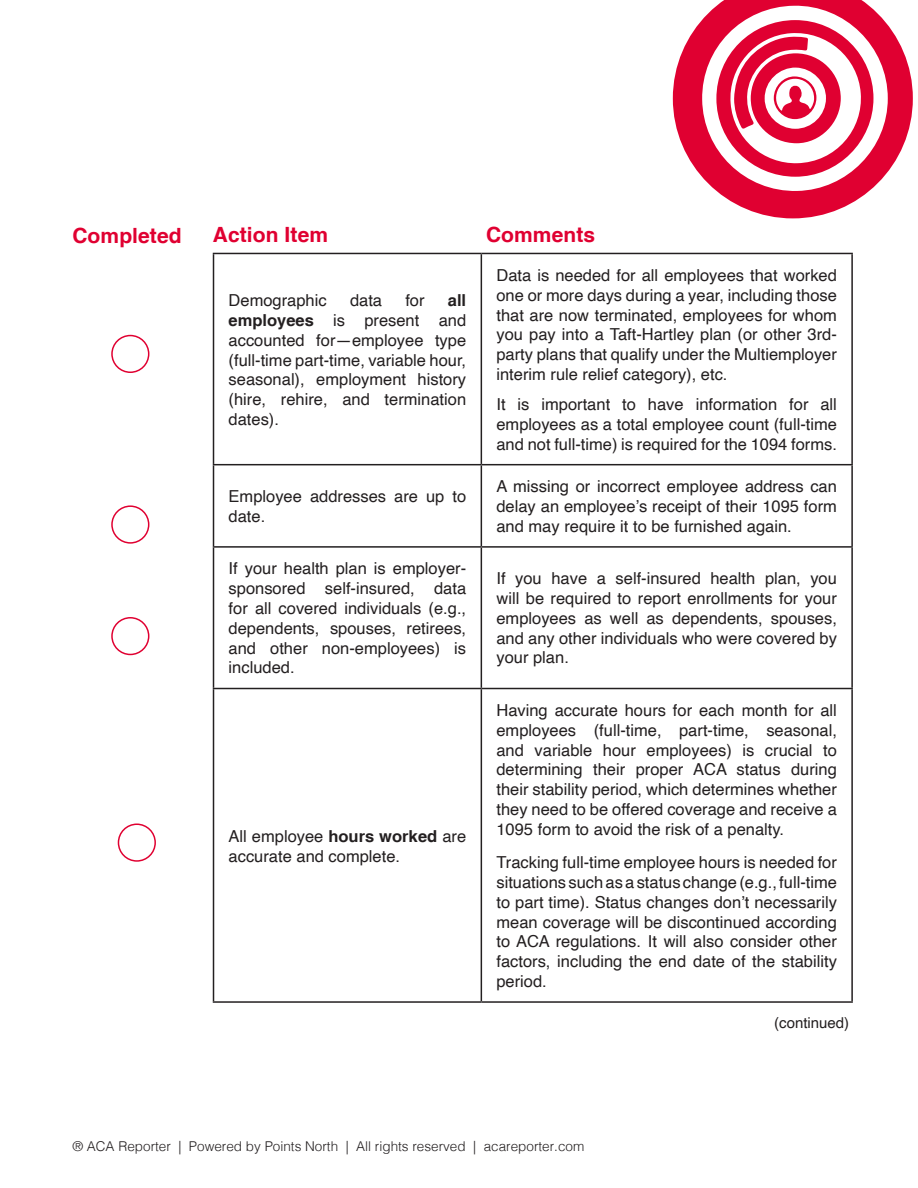
<style>
.page{position:relative;width:918px;height:1188px;background:#fff}
.page>*{position:absolute;margin:0;border:0;box-sizing:border-box;transform-origin:0 0}
.t1{font:700 21px "Helvetica cyr";letter-spacing:.005em;color:#e00031}
.t2{font:16.5px/19.8px "Helvetica";color:#231f20;text-align:justify}
.t3{font:15px "Helvetica";color:#231f20}
.t4{font:300 13.5px "Helvetica";color:#231f20}
.s1{font-family:"Helvetica cyr";font-weight:700}
</style>
<div class="page">
<svg style="left:673px;top:0;width:240px;height:218px;fill:#e00031"></svg>
<hr style="left:213px;top:253px;width:268px;height:1px;background:#231f20">
<hr style="left:213px;top:254px;width:1px;height:210px;background:#231f20">
<hr style="left:481px;top:253px;width:372px;height:1px;background:#231f20">
<hr style="left:481px;top:254px;width:1px;height:210px;background:#231f20">
<hr style="left:851px;top:254px;width:2px;height:210px;background:#231f20">
<hr style="left:213px;top:464px;width:268px;height:1px;background:#231f20">
<hr style="left:213px;top:465px;width:1px;height:81px;background:#231f20">
<hr style="left:481px;top:464px;width:372px;height:1px;background:#231f20">
<hr style="left:481px;top:465px;width:1px;height:81px;background:#231f20">
<hr style="left:851px;top:465px;width:2px;height:81px;background:#231f20">
<hr style="left:213px;top:546px;width:268px;height:2px;background:#231f20">
<hr style="left:213px;top:548px;width:1px;height:140px;background:#231f20">
<hr style="left:481px;top:546px;width:372px;height:2px;background:#231f20">
<hr style="left:481px;top:548px;width:1px;height:140px;background:#231f20">
<hr style="left:851px;top:548px;width:2px;height:140px;background:#231f20">
<hr style="left:213px;top:688px;width:268px;height:1px;background:#231f20">
<hr style="left:213px;top:689px;width:1px;height:312px;background:#231f20">
<hr style="left:481px;top:688px;width:372px;height:1px;background:#231f20">
<hr style="left:481px;top:689px;width:1px;height:312px;background:#231f20">
<hr style="left:851px;top:689px;width:2px;height:312px;background:#231f20">
<hr style="left:213px;top:1001px;width:268px;height:2px;background:#231f20">
<hr style="left:481px;top:1001px;width:372px;height:2px;background:#231f20">
<div style="left:111px;top:335px;width:38px;height:38px;border:2px solid #e00031;border-radius:50%"></div>
<div style="left:111px;top:505px;width:38px;height:39px;border:2px solid #e00031;border-radius:50%"></div>
<div style="left:111px;top:617px;width:38px;height:38px;border:2px solid #e00031;border-radius:50%"></div>
<div style="left:118px;top:823px;width:38px;height:39px;border:2px solid #e00031;border-radius:50%"></div>
<p class="t1" style="left:72px;top:224px;width:111px">Completed</p>
<p class="t1" style="left:213px;top:223px;width:117px">Action Item</p>
<p class="t1" style="left:486px;top:223px;width:111px">Comments</p>
<p class="t2" style="left:229px;top:291px;width:100px">Demographic</p>
<p class="t2" style="left:350px;top:291px;width:34px">data</p>
<p class="t2" style="left:405px;top:291px;width:21px">for</p>
<p class="t2" style="left:229px;top:291px;width:239px;text-indent:219px"><span class="s1">all employees</span> is present and accounted for—employee type (full-time part-time, variable hour, seasonal), employment history (hire, rehire, and termination dates).</p>
<p class="t2" style="left:496px;top:266px;width:342px">Data is needed for all employees that worked one or more days during a year, including those that are now terminated, employees for whom you pay into a Taft-Hartley plan (or other 3rd&shy;party plans that qualify under the Multiemployer interim rule relief category), etc.</p>
<p class="t2" style="left:496px;top:395px;width:342px">It is important to have information for all employees as a total employee count (full-time and not full-time) is required for the 1094 forms.</p>
<p class="t2" style="left:229px;top:487px;width:239px">Employee addresses are up to date.</p>
<p class="t2" style="left:496px;top:477px;width:342px">A missing or incorrect employee address can delay an employee’s receipt of their 1095 form and may require it to be furnished again.</p>
<p class="t2" style="left:229px;top:559px;width:239px">If your health plan is employer&shy;sponsored self-insured, data for all covered individuals (e.g., dependents, spouses, retirees, and other non-employees) is included.</p>
<p class="t2" style="left:496px;top:569px;width:342px">If you have a self-insured health plan, you will be required to report enrollments for your employees as well as dependents, spouses, and any other individuals who were covered by your plan.</p>
<p class="t2" style="left:229px;top:827px;width:239px">All employee <span class="s1">hours worked</span> are accurate and complete.</p>
<p class="t2" style="left:496px;top:701px;width:342px">Having accurate hours for each month for all employees (full-time, part-time, seasonal, and variable hour employees) is crucial to determining their proper ACA status during their stability period, which determines whether they need to be offered coverage and receive a 1095 form to avoid the risk of a penalty.</p>
<p class="t2" style="left:496px;top:853px;width:342px">Tracking full-time employee hours is needed for situations such as a status change (e.g., full-time to part time). Status changes don’t necessarily mean coverage will be discontinued according to ACA regulations. It will also consider other factors, including the end date of the stability period.</p>
<p class="t3" style="left:774px;top:1011px;width:77px">(continued)</p>
<p class="t4" style="left:72px;top:1135px;width:513px">® ACA Reporter | Powered by Points North | All rights reserved | acareporter.com</p>
</div>
